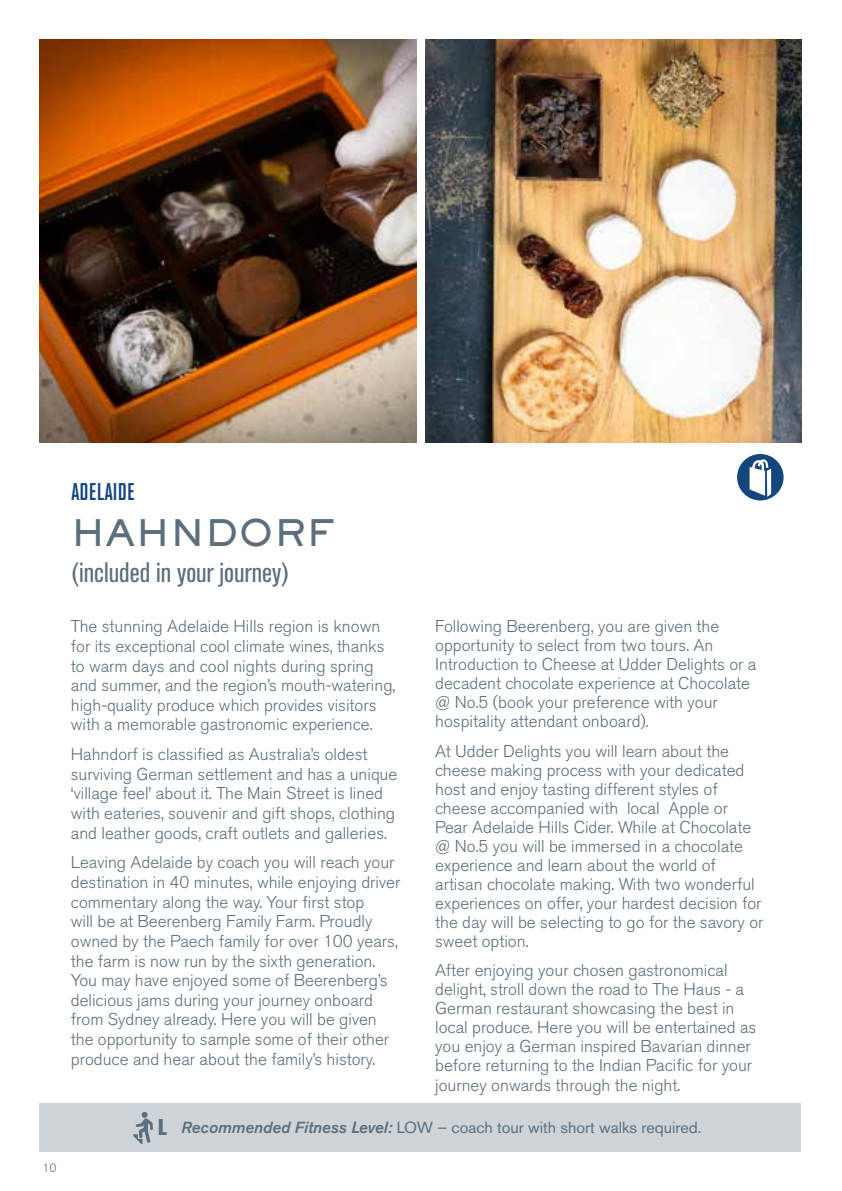
<style>
.page{position:relative;width:842px;height:1191px;background:#fff}
.page>*{position:absolute;margin:0;border:0;box-sizing:border-box;transform-origin:0 0}
.t1{font:800 36px "Sackers Gothic Std";color:#5c6f7c}
.t2{font:condensed 28px "Akzidenz Grotesk BE";color:#5c6f7c}
.t3{font:500 condensed 24px "Akzidenz Grotesk BE";letter-spacing:.03em;color:#14467d}
.t4{font:300 17px/19.6px "Akzidenz Grotesk BE";color:#5c6f7c}
.t5{font:16px "Akzidenz Grotesk BE";color:#5c6f7c}
.t6{font:300 12px "Akzidenz Grotesk BE";color:#5c6f7c}
.s1{font-weight:800;font-stretch:condensed;font-size:22.6px}
.s2{font-weight:500;font-style:italic}
</style>
<div class="page">
<img style="left:40px;top:40px;width:377px;height:402px">
<img style="left:425px;top:40px;width:377px;height:402px">
<div style="left:40px;top:1103px;width:761px;height:48px;background:#ced4d8"></div>
<svg style="left:133px;top:1111px;width:20px;height:33px"></svg>
<div style="left:737px;top:454px;width:46px;height:46px;background:#14467d;border-radius:50%"></div>
<svg style="left:749px;top:459px;width:22px;height:38px"></svg>
<p class="t6" style="left:43px;top:1160px;width:15px">10</p>
<h3 class="t3" style="left:71px;top:478px;width:65px">ADELAIDE</h3>
<h1 class="t1" style="left:71px;top:509px;width:267px">HAHNDORF</h1>
<h2 class="t2" style="left:71px;top:557px;width:220px">(included in your journey)</h2>
<p class="t4" style="left:71px;top:617px;width:326px">The stunning Adelaide Hills region is known for its exceptional cool climate wines, thanks to warm days and cool nights during spring and summer, and the region’s mouth-watering, high-quality produce which provides visitors with a memorable gastronomic experience.</p>
<p class="t4" style="left:71px;top:745px;width:328px">Hahndorf is classified as Australia’s oldest surviving German settlement and has a unique ‘village feel’ about it. The Main Street is lined with eateries, souvenir and gift shops, clothing and leather goods, craft outlets and galleries.</p>
<p class="t4" style="left:71px;top:853px;width:331px">Leaving Adelaide by coach you will reach your destination in 40 minutes, while enjoying driver commentary along the way. Your first stop<br>will be at Beerenberg Family Farm. Proudly owned by the Paech family for over 100 years, the farm is now run by the sixth generation.<br>You may have enjoyed some of Beerenberg’s delicious jams during your journey onboard from Sydney already. Here you will be given the opportunity to sample some of their other produce and hear about the family’s history.</p>
<p class="t4" style="left:435px;top:617px;width:323px;line-height:19px">Following Beerenberg, you are given the opportunity to select from two tours. An Introduction to Cheese at Udder Delights or a decadent chocolate experience at Chocolate @ No.5 (book your preference with your hospitality attendant onboard).</p>
<p class="t4" style="left:435px;top:741px;width:330px;line-height:19px">At Udder Delights you will learn about the cheese making process with your dedicated host and enjoy tasting different styles of cheese accompanied with local Apple or Pear Adelaide Hills Cider. While at Chocolate @ No.5 you will be immersed in a chocolate experience and learn about the world of artisan chocolate making. With two wonderful experiences on offer, your hardest decision for the day will be selecting to go for the savory or sweet option.</p>
<p class="t4" style="left:435px;top:961px;width:323px">After enjoying your chosen gastronomical delight, stroll down the road to The Haus - a German restaurant showcasing the best in local produce. Here you will be entertained as you enjoy a German inspired Bavarian dinner before returning to the Indian Pacific for your journey onwards through the night.</p>
<p class="t5" style="left:158px;top:1117px;width:545px"><span class="s1">L</span> <span class="s2">Recommended Fitness Level:</span> LOW – coach tour with short walks required.</p>
</div>
